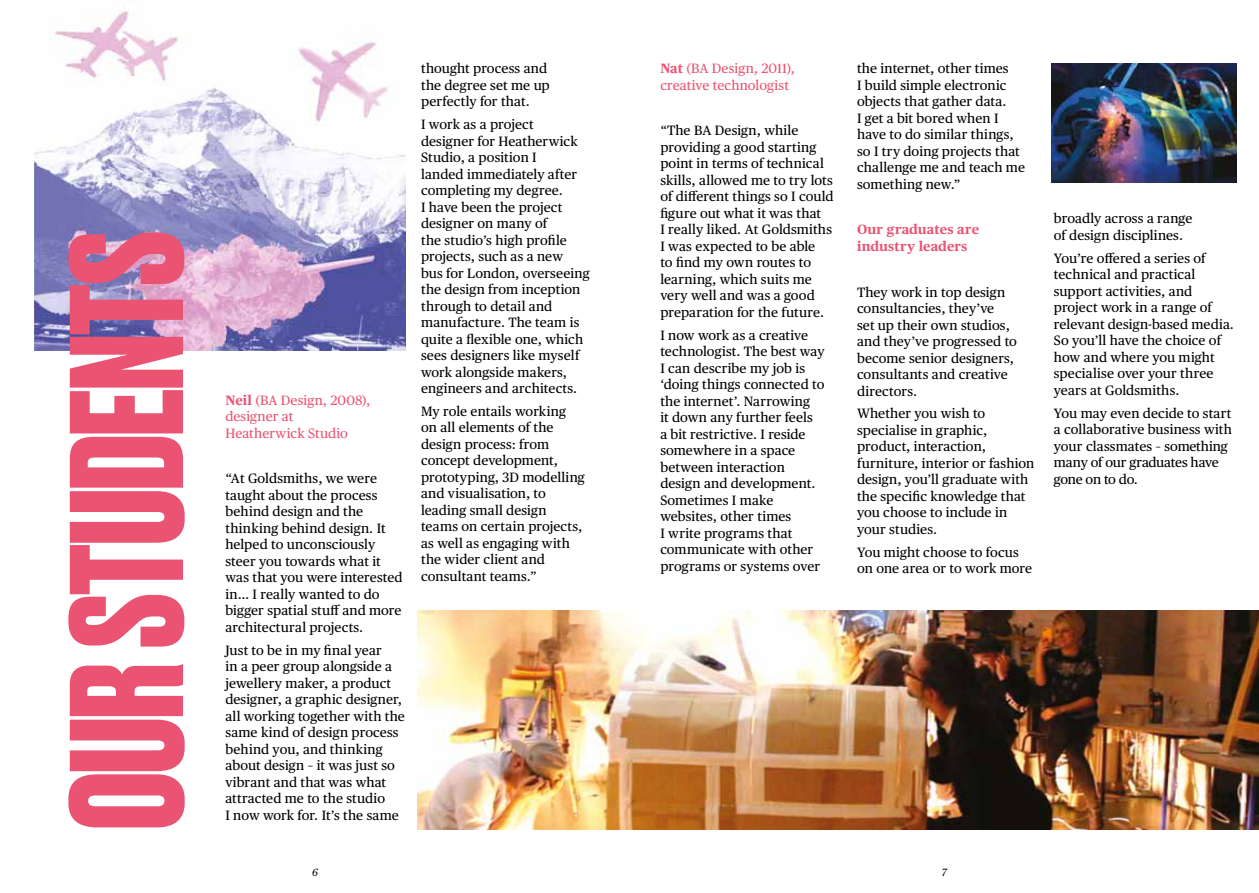
<style>
.page{position:relative;width:1259px;height:893px;background:#fff}
.page>*{position:absolute;margin:0;border:0;box-sizing:border-box;transform-origin:0 0}
.t1{font:700 152.1px "Druk";letter-spacing:-.01em;color:#ea5472}
.t2{font:13.5px/16.5px "Publico Text";letter-spacing:.005em;color:#000}
.t3{font:13.5px/16.5px "Publico Text";letter-spacing:.01em;color:#ea5472}
.t4{font:700 13.5px/16.5px "Publico Text";letter-spacing:.005em;color:#ea5472}
.t5{font:italic 10.5px "Publico Text";color:#000}
.s1{font-weight:700}
</style>
<div class="page">
<img style="left:34px;top:11px;width:371px;height:340px">
<img style="left:418px;top:611px;width:841px;height:219px">
<img style="left:1051px;top:63px;width:185px;height:120px">
<h1 class="t1" style="left:23px;top:830px;width:600px;rotate:-90deg">OUR STUDENTS</h1>
<p class="t3" style="left:225px;top:391px;width:146px"><span class="s1">Neil</span> (BA Design, 2008), designer at<br>Heatherwick Studio</p>
<p class="t2" style="left:225px;top:470px;width:179px">“At Goldsmiths, we were taught about the process behind design and the thinking behind design. It helped to unconsciously steer you towards what it was that you were interested in… I really wanted to do bigger spatial stuff and more architectural projects.</p>
<p class="t2" style="left:225px;top:641px;width:181px">Just to be in my final year<br>in a peer group alongside a jewellery maker, a product designer, a graphic designer, all working together with the same kind of design process behind you, and thinking about design – it was just so vibrant and that was what attracted me to the studio<br>I now work for. It’s the same</p>
<p class="t2" style="left:421px;top:59px;width:130px">thought process and the degree set me up perfectly for that.</p>
<p class="t2" style="left:421px;top:115px;width:170px">I work as a project designer for Heatherwick<br>Studio, a position I<br>landed immediately after completing my degree.<br>I have been the project designer on many of<br>the studio’s high profile projects, such as a new<br>bus for London, overseeing the design from inception through to detail and manufacture. The team is quite a flexible one, which sees designers like myself work alongside makers, engineers and architects.</p>
<p class="t2" style="left:421px;top:402px;width:165px">My role entails working on all elements of the design process: from concept development, prototyping, 3D modelling and visualisation, to leading small design teams on certain projects, as well as engaging with the wider client and consultant teams.”</p>
<p class="t3" style="left:660px;top:59px;width:136px"><span class="s1">Nat</span> (BA Design, 2011), creative technologist</p>
<p class="t2" style="left:660px;top:122px;width:175px">“The BA Design, while providing a good starting point in terms of technical skills, allowed me to try lots of different things so I could figure out what it was that<br>I really liked. At Goldsmiths<br>I was expected to be able<br>to find my own routes to learning, which suits me very well and was a good preparation for the future.</p>
<p class="t2" style="left:660px;top:326px;width:166px">I now work as a creative technologist. The best way<br>I can describe my job is ‘doing things connected to the internet’. Narrowing<br>it down any further feels<br>a bit restrictive. I reside somewhere in a space between interaction design and development.<br>Sometimes I make websites, other times<br>I write programs that communicate with other programs or systems over</p>
<p class="t2" style="left:857px;top:59px;width:169px">the internet, other times<br>I build simple electronic objects that gather data.<br>I get a bit bored when I have to do similar things, so I try doing projects that challenge me and teach me something new.”</p>
<p class="t4" style="left:857px;top:220px;width:124px">Our graduates are industry leaders</p>
<p class="t2" style="left:857px;top:283px;width:161px">They work in top design consultancies, they’ve<br>set up their own studios, and they’ve progressed to become senior designers, consultants and creative directors.</p>
<p class="t2" style="left:857px;top:405px;width:179px">Whether you wish to specialise in graphic, product, interaction, furniture, interior or fashion design, you’ll graduate with the specific knowledge that you choose to include in your studies.</p>
<p class="t2" style="left:857px;top:543px;width:177px">You might choose to focus on one area or to work more</p>
<p class="t5" style="left:312px;top:864px;width:7px">6</p>
<p class="t5" style="left:942px;top:864px;width:7px">7</p>
<p class="t2" style="left:1054px;top:209px;width:140px">broadly across a range of design disciplines.</p>
<p class="t2" style="left:1054px;top:249px;width:181px">You’re offered a series of technical and practical support activities, and project work in a range of relevant design-based media.<br>So you’ll have the choice of how and where you might specialise over your three years at Goldsmiths.</p>
<p class="t2" style="left:1054px;top:404px;width:180px">You may even decide to start a collaborative business with your classmates – something many of our graduates have gone on to do.</p>
</div>
